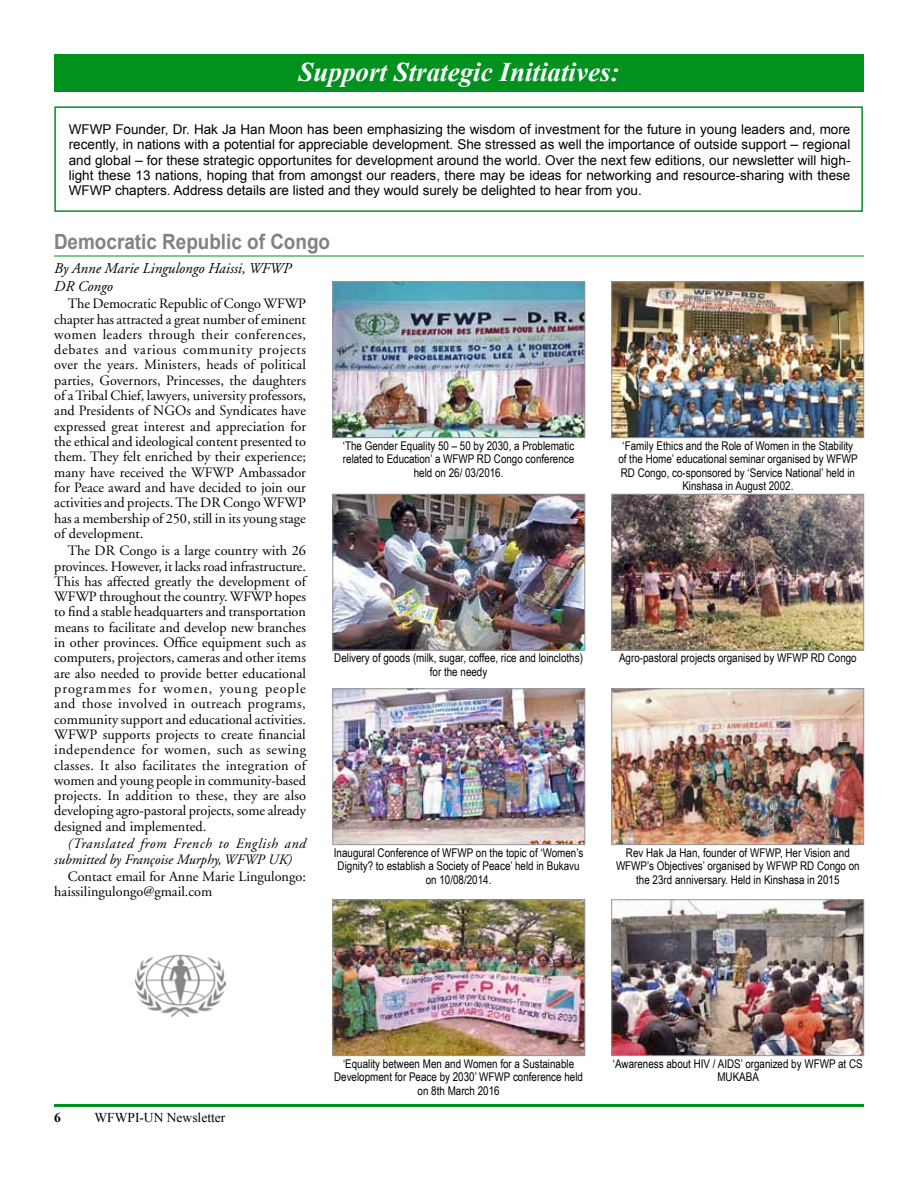
<style>
.page{position:relative;width:918px;height:1188px;background:#fff}
.page>*{position:absolute;margin:0;border:0;box-sizing:border-box;transform-origin:0 0}
.t1{font:italic 700 27px "Times New Roman";color:#fff}
.t2{font:700 21px "Arial";color:#808285;scale:.9 1}
.t3{font:italic 15px/18px "Adobe Garamond";color:#000}
.t4{font:14.25px/15.3px "Adobe Garamond";color:#000;text-align:justify}
.t5{font:italic 14.25px/15.3px "Adobe Garamond";color:#000}
.t6{font:13.5px/15.1px "Arial";color:#000;text-align:justify}
.t7{font:13.5px "Times New Roman";color:#000}
.t8{font:700 13.5px "Times New Roman";color:#000}
.t9{font:12px/13.5px "Arial Narrow";color:#000;text-align:center}
.s1{font-size:14.25px}
</style>
<div class="page">
<hr style="left:54px;top:1104px;width:810px;height:3px;background:#01911f">
<div style="left:54px;top:106px;width:809px;height:106px;border:2px solid #01911f"></div>
<div style="left:54px;top:54px;width:810px;height:38px;background:#01911f"></div>
<img style="left:335px;top:284px;width:248px;height:152px">
<div style="left:333px;top:282px;width:252px;height:156px;border:1px solid #939598"></div>
<img style="left:135px;top:955px;width:91px;height:62px">
<hr style="left:54px;top:256px;width:810px;height:1px;background:#01911f">
<img style="left:614px;top:284px;width:248px;height:152px">
<div style="left:612px;top:282px;width:252px;height:156px;border:1px solid #939598"></div>
<img style="left:335px;top:496px;width:248px;height:152px">
<div style="left:333px;top:494px;width:252px;height:156px;border:1px solid #939598"></div>
<img style="left:614px;top:496px;width:248px;height:152px">
<div style="left:612px;top:494px;width:252px;height:156px;border:1px solid #939598"></div>
<img style="left:335px;top:691px;width:248px;height:152px">
<div style="left:333px;top:689px;width:252px;height:156px;border:1px solid #939598"></div>
<img style="left:614px;top:691px;width:248px;height:152px">
<div style="left:612px;top:689px;width:252px;height:156px;border:1px solid #939598"></div>
<img style="left:335px;top:902px;width:248px;height:152px">
<div style="left:333px;top:900px;width:252px;height:156px;border:1px solid #939598"></div>
<img style="left:614px;top:902px;width:248px;height:152px">
<div style="left:612px;top:900px;width:252px;height:156px;border:1px solid #939598"></div>
<h1 class="t1" style="left:298px;top:53px;width:323px">Support Strategic Initiatives:</h1>
<p class="t6" style="left:69px;top:122px;width:783px">WFWP Founder, Dr. Hak Ja Han Moon has been emphasizing the wisdom of investment for the future in young leaders and, more recently, in nations with a potential for appreciable development. She stressed as well the importance of outside support <span class="s1">–</span> regional and global <span class="s1">–</span> for these strategic opportunites for development around the world. Over the next few editions, our newsletter will high&shy;light these 13 nations, hoping that from amongst our readers, there may be ideas for networking and resource-sharing with these WFWP chapters. Address details are listed and they would surely be delighted to hear from you.</p>
<h2 class="t2" style="left:54px;top:228px;width:308px">Democratic Republic of Congo</h2>
<p class="t3" style="left:54px;top:260px;width:239px">By Anne Marie Lingulongo Haissi, WFWP<br>DR Congo</p>
<p class="t4" style="left:54px;top:296px;width:253px;text-indent:13px">The Democratic Republic of Congo WFWP chapter has attracted a great number of eminent women leaders through their conferences, debates and various community projects over the years. Ministers, heads of political parties, Governors, Princesses, the daughters of a Tribal Chief, lawyers, university professors, and Presidents of NGOs and Syndicates have expressed great interest and appreciation for the ethical and ideological content presented to them. They felt enriched by their experience; many have received the WFWP Ambassador for Peace award and have decided to join our activities and projects. The DR Congo WFWP has a membership of 250, still in its young stage of development.</p>
<p class="t4" style="left:54px;top:543px;width:253px;text-indent:13px">The DR Congo is a large country with 26 provinces. However, it lacks road infrastructure.<br>This has affected greatly the development of WFWP throughout the country. WFWP hopes to find a stable headquarters and transportation means to facilitate and develop new branches in other provinces. Office equipment such as computers, projectors, cameras and other items are also needed to provide better educational programmes for women, young people and those involved in outreach programs, community support and educational activities.<br>WFWP supports projects to create financial independence for women, such as sewing classes. It also facilitates the integration of women and young people in community-based projects. In addition to these, they are also developing agro-pastoral projects, some already designed and implemented.</p>
<p class="t5" style="left:54px;top:837px;width:253px;text-indent:13px">(Translated from French to English and submitted by Françoise Murphy, WFWP UK)</p>
<p class="t4" style="left:54px;top:869px;width:253px;text-indent:13px">Contact email for Anne Marie Lingulongo: haissilingulongo@gmail.com</p>
<p class="t9" style="left:343px;top:438px;width:233px">‘The Gender Equality 50 – 50 by 2030, a Problematic related to Education’ a WFWP RD Congo conference held on 26/ 03/2016.</p>
<p class="t9" style="left:618px;top:438px;width:241px">‘Family Ethics and the Role of Women in the Stability of the Home’ educational seminar organised by WFWP RD Congo, co-sponsored by ‘Service National’ held in Kinshasa in August 2002.</p>
<p class="t9" style="left:334px;top:651px;width:250px">Delivery of goods (milk, sugar, coffee, rice and loincloths) for the needy</p>
<p class="t9" style="left:619px;top:651px;width:239px">Agro-pastoral projects organised by WFWP RD Congo</p>
<p class="t9" style="left:334px;top:845px;width:251px">Inaugural Conference of WFWP on the topic of ‘Women’s<br>Dignity? to establish a Society of Peace’ held in Bukavu on 10/08/2014.</p>
<p class="t9" style="left:616px;top:845px;width:245px">Rev Hak Ja Han, founder of WFWP, Her Vision and<br>WFWP’s Objectives’ organised by WFWP RD Congo on the 23rd anniversary. Held in Kinshasa in 2015</p>
<p class="t8" style="left:54px;top:1108px;width:8px">6</p>
<p class="t7" style="left:94px;top:1108px;width:132px">WFWPI-UN Newsletter</p>
<p class="t9" style="left:334px;top:1056px;width:250px">‘Equality between Men and Women for a Sustainable<br>Development for Peace by 2030’ WFWP conference held on 8th March 2016</p>
<p class="t9" style="left:613px;top:1056px;width:251px">‘Awareness about HIV / AIDS’ organized by WFWP at CS<br>MUKABA</p>
</div>
